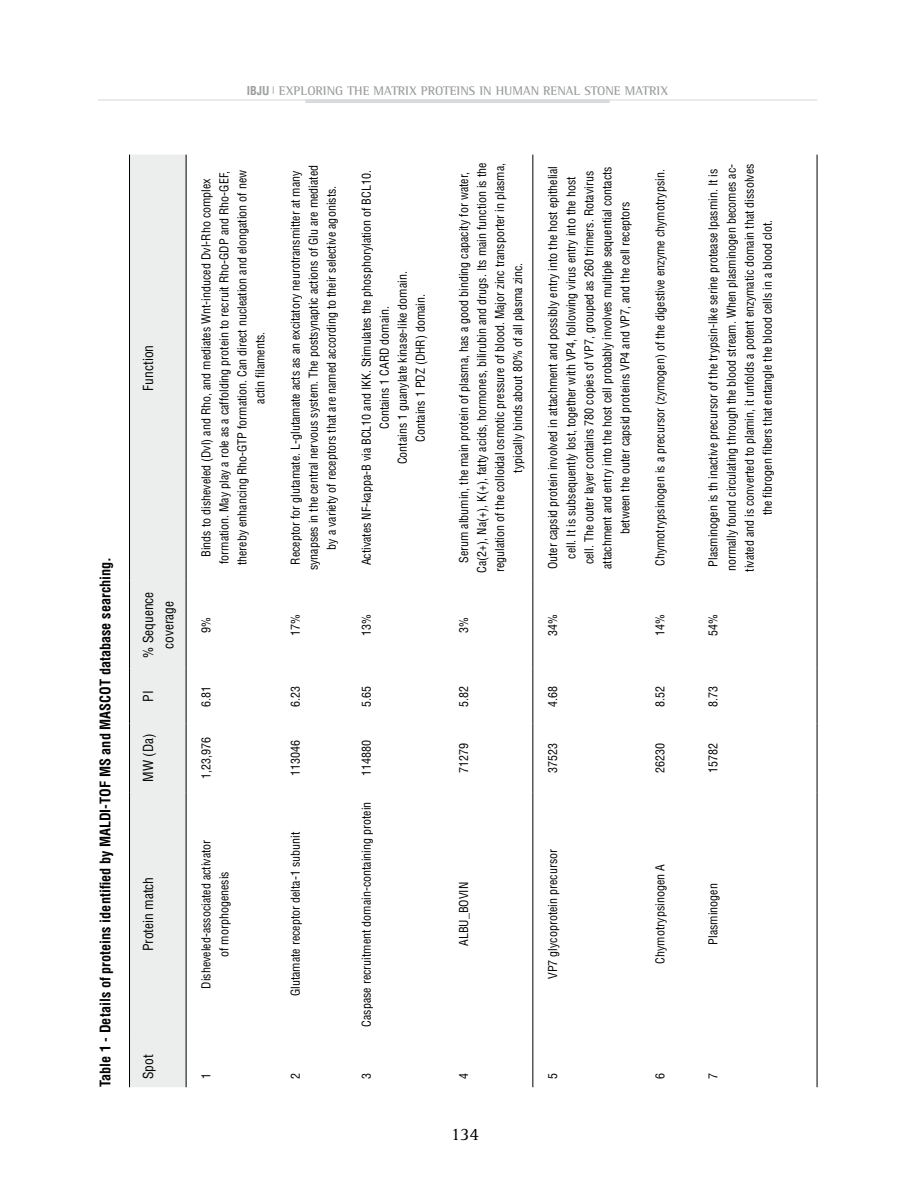
<style>
.page{position:relative;width:898px;height:1200px;background:#fff}
.page>*{position:absolute;margin:0;border:0;box-sizing:border-box;transform-origin:0 0}
.t1{font:18px "Rotis Serif";color:#000}
.t2{font:700 condensed 14.25px "Helvetica";color:#000}
.t3{font:condensed 13.5px/20.2px "Helvetica";color:#000;text-align:center}
.t4{font:700 12.75px "Rotis Semi Serif";color:#9c9e9f}
.t5{font:condensed 12px/18px "Helvetica";color:#000;text-align:center}
.t6{font:700 condensed 12px "Helvetica";color:#9c9e9f}
</style>
<div class="page">
<hr style="left:98px;top:99px;width:718px;height:2px;background:#e3e4e4">
<hr style="left:305px;top:99px;width:304px;height:4px;background:#d9dadb">
<div style="left:130px;top:154px;width:56px;height:932px;background:#eceded"></div>
<hr style="left:532px;top:1035px;width:1px;height:51px;background:#000">
<hr style="left:532px;top:792px;width:1px;height:243px;background:#000">
<hr style="left:532px;top:723px;width:1px;height:69px;background:#000">
<hr style="left:532px;top:668px;width:1px;height:55px;background:#000">
<hr style="left:532px;top:580px;width:1px;height:88px;background:#000">
<hr style="left:532px;top:154px;width:1px;height:426px;background:#000">
<hr style="left:816px;top:1035px;width:1px;height:51px;background:#000">
<hr style="left:816px;top:792px;width:1px;height:243px;background:#000">
<hr style="left:816px;top:723px;width:1px;height:69px;background:#000">
<hr style="left:816px;top:668px;width:1px;height:55px;background:#000">
<hr style="left:816px;top:580px;width:1px;height:88px;background:#000">
<hr style="left:816px;top:154px;width:1px;height:426px;background:#000">
<hr style="left:129px;top:1035px;width:1px;height:51px;background:#000">
<hr style="left:129px;top:792px;width:1px;height:243px;background:#000">
<hr style="left:129px;top:723px;width:1px;height:69px;background:#000">
<hr style="left:129px;top:668px;width:1px;height:55px;background:#000">
<hr style="left:129px;top:580px;width:1px;height:88px;background:#000">
<hr style="left:129px;top:154px;width:1px;height:426px;background:#000">
<hr style="left:186px;top:1035px;width:1px;height:51px;background:#000">
<hr style="left:186px;top:792px;width:1px;height:243px;background:#000">
<hr style="left:186px;top:723px;width:1px;height:69px;background:#000">
<hr style="left:186px;top:668px;width:1px;height:55px;background:#000">
<hr style="left:186px;top:580px;width:1px;height:88px;background:#000">
<hr style="left:186px;top:154px;width:1px;height:426px;background:#000">
<p class="t2" style="left:96px;top:1086px;width:531px;rotate:-90deg">Table 1 - Details of proteins identified by MALDI-TOF MS and MASCOT database searching.</p>
<p class="t6" style="left:247px;top:83px;width:7px">ibju</p>
<p class="t4" style="left:272px;top:83px;width:397px"><sup>|</sup> EXPLORING THE MATRIX PROTEINS IN HUMAN RENAL STONE MATRIX</p>
<p class="t3" style="left:138px;top:390px;width:47px;rotate:-90deg">Function</p>
<p class="t3" style="left:138px;top:658px;width:68px;rotate:-90deg">% Sequence coverage</p>
<p class="t3" style="left:138px;top:701px;width:13px;rotate:-90deg">PI</p>
<p class="t3" style="left:138px;top:781px;width:50px;rotate:-90deg">MW (Da)</p>
<p class="t3" style="left:138px;top:951px;width:76px;rotate:-90deg">Protein match</p>
<p class="t5" style="left:197px;top:565px;width:396px;rotate:-90deg">Binds to disheveled (Dvl) and Rho, and mediates Wnt-induced Dvl-Rho complex formation. May play a role as a caffolding protein to recruit Rho-GDP and Rho-GEF, thereby enhancing Rho-GTP formation. Can direct nucleation and elongation of new actin filaments.</p>
<p class="t5" style="left:197px;top:632px;width:17px;rotate:-90deg">9%</p>
<p class="t5" style="left:197px;top:706px;width:22px;rotate:-90deg">6.81</p>
<p class="t5" style="left:197px;top:778px;width:43px;rotate:-90deg">1,23,976</p>
<p class="t5" style="left:197px;top:988px;width:150px;rotate:-90deg">Disheveled-associated activator of morphogenesis</p>
<p class="t3" style="left:138px;top:1078px;width:26px;rotate:-90deg">Spot</p>
<p class="t5" style="left:197px;top:1078px;width:7px;rotate:-90deg">1</p>
<p class="t5" style="left:286px;top:570px;width:407px;rotate:-90deg">Receptor for glutamate. L-glutamate acts as an excitatory neurotransmitter at many synapses in the central nervous system. The postsynaptic actions of Glu are mediated by a variety of receptors that are named according to their selective agonists.</p>
<p class="t5" style="left:357px;top:565px;width:396px;rotate:-90deg">Activates NF-kappa-B via BCL10 and IKK. Stimulates the phosphorylation of BCL10.<br>Contains 1 CARD domain.<br>Contains 1 guanylate kinase-like domain.<br>Contains 1 PDZ (DHR) domain.</p>
<p class="t5" style="left:454px;top:572px;width:411px;rotate:-90deg">Serum albumin, the main protein of plasma, has a good binding capacity for water, Ca(2+), Na(+), K(+), fatty acids, hormones, bilirubin and drugs. Its main function is the regulation of the colloidal osmotic pressure of blood. Major zinc transporter in plasma, typically binds about 80% of all plasma zinc.</p>
<p class="t5" style="left:543px;top:569px;width:404px;rotate:-90deg">Outer capsid protein involved in attachment and possibly entry into the host epithelial cell. It is subsequently lost, together with VP4, following virus entry into the host cell. The outer layer contains 780 copies of VP7, grouped as 260 trimers. Rotavirus attachment and entry into the host cell probably involves multiple sequential contacts between the outer capsid proteins VP4 and VP7, and the cell receptors</p>
<p class="t5" style="left:650px;top:566px;width:398px;rotate:-90deg">Chymotrypsinogen is a precursor (zymogen) of the digestive enzyme chymotrypsin.</p>
<p class="t5" style="left:286px;top:635px;width:23px;rotate:-90deg">17%</p>
<p class="t5" style="left:357px;top:635px;width:23px;rotate:-90deg">13%</p>
<p class="t5" style="left:454px;top:632px;width:17px;rotate:-90deg">3%</p>
<p class="t5" style="left:543px;top:635px;width:23px;rotate:-90deg">34%</p>
<p class="t5" style="left:650px;top:635px;width:23px;rotate:-90deg">14%</p>
<p class="t5" style="left:286px;top:706px;width:22px;rotate:-90deg">6.23</p>
<p class="t5" style="left:357px;top:706px;width:22px;rotate:-90deg">5.65</p>
<p class="t5" style="left:454px;top:706px;width:22px;rotate:-90deg">5.82</p>
<p class="t5" style="left:543px;top:706px;width:22px;rotate:-90deg">4.68</p>
<p class="t5" style="left:650px;top:706px;width:22px;rotate:-90deg">8.52</p>
<p class="t5" style="left:286px;top:775px;width:37px;rotate:-90deg">113046</p>
<p class="t5" style="left:357px;top:775px;width:37px;rotate:-90deg">114880</p>
<p class="t5" style="left:454px;top:772px;width:31px;rotate:-90deg">71279</p>
<p class="t5" style="left:543px;top:772px;width:31px;rotate:-90deg">37523</p>
<p class="t5" style="left:650px;top:772px;width:31px;rotate:-90deg">26230</p>
<p class="t5" style="left:286px;top:995px;width:166px;rotate:-90deg">Glutamate receptor delta-1 subunit</p>
<p class="t5" style="left:357px;top:1026px;width:226px;rotate:-90deg">Caspase recruitment domain-containing protein</p>
<p class="t5" style="left:454px;top:945px;width:66px;rotate:-90deg">ALBU_BOVIN</p>
<p class="t5" style="left:543px;top:978px;width:131px;rotate:-90deg">VP7 glycoprotein precursor</p>
<p class="t5" style="left:650px;top:963px;width:101px;rotate:-90deg">Chymotrypsinogen A</p>
<p class="t5" style="left:286px;top:1078px;width:7px;rotate:-90deg">2</p>
<p class="t5" style="left:357px;top:1078px;width:7px;rotate:-90deg">3</p>
<p class="t5" style="left:454px;top:1078px;width:7px;rotate:-90deg">4</p>
<p class="t5" style="left:543px;top:1078px;width:7px;rotate:-90deg">5</p>
<p class="t5" style="left:650px;top:1078px;width:7px;rotate:-90deg">6</p>
<h1 class="t1" style="left:450px;top:1123px;width:30px">134</h1>
<p class="t5" style="left:704px;top:571px;width:409px;rotate:-90deg">Plasminogen is th inactive precursor of the trypsin-like serine protease lpasmin. It is normally found circulating through the blood stream. When plasminogen becomes ac&shy;tivated and is converted to plamin, it unfolds a potent enzymatic domain that dissolves the fibrogen fibers that entangle the blood cells in a blood clot.</p>
<p class="t5" style="left:704px;top:635px;width:23px;rotate:-90deg">54%</p>
<p class="t5" style="left:704px;top:706px;width:22px;rotate:-90deg">8.73</p>
<p class="t5" style="left:704px;top:772px;width:31px;rotate:-90deg">15782</p>
<p class="t5" style="left:704px;top:944px;width:63px;rotate:-90deg">Plasminogen</p>
<p class="t5" style="left:704px;top:1078px;width:7px;rotate:-90deg">7</p>
</div>
